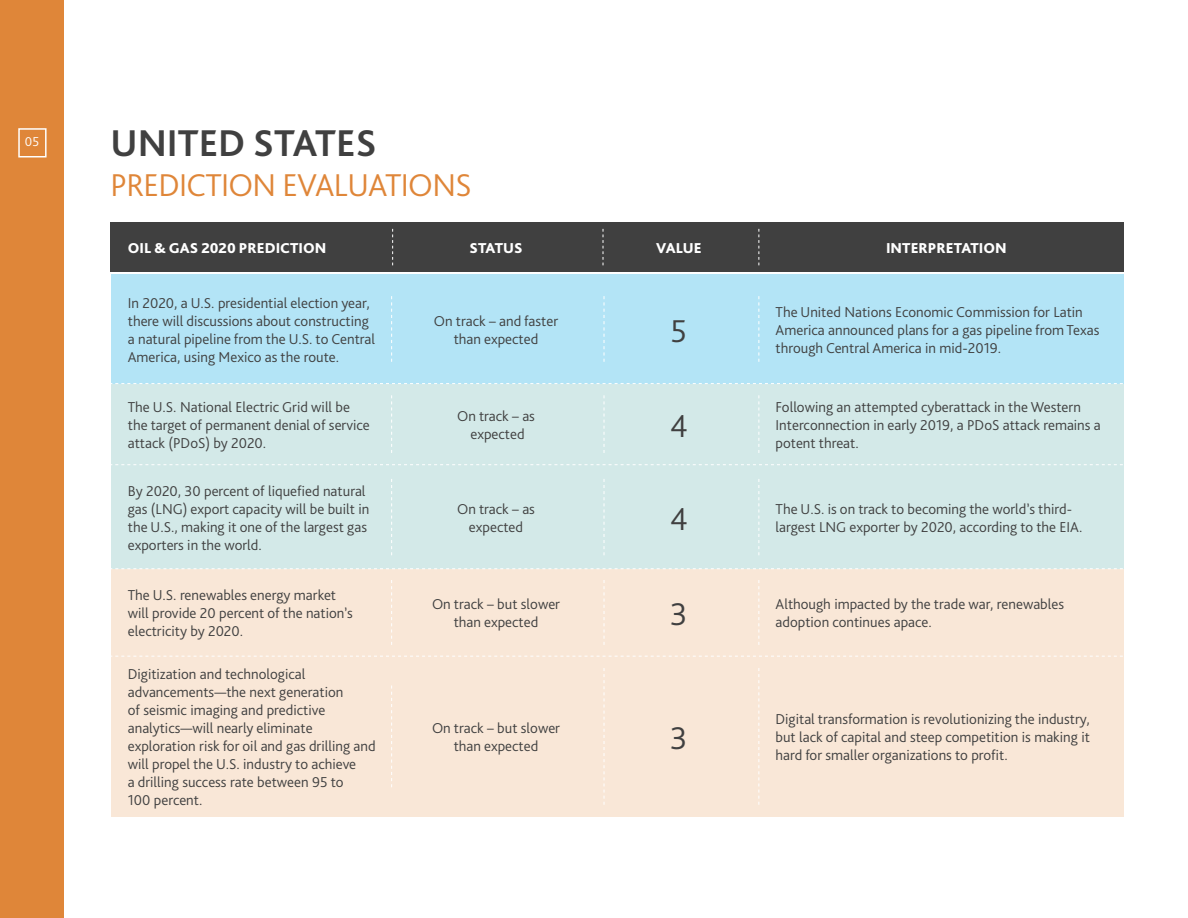
<style>
.page{position:relative;width:1188px;height:918px;background:#fff}
.page>*{position:absolute;margin:0;border:0;box-sizing:border-box;transform-origin:0 0}
.t1{font:700 39px "Bliss Pro";color:#404040}
.t2{font:300 33px "Bliss Pro";letter-spacing:-.02em;color:#df8639}
.t3{font:300 33px "Bliss Pro";color:#404040}
.t4{font:300 15px/18px "Bliss Pro";color:#404040}
.t5{font:800 15px "Bliss Pro";color:#fff}
.t6{font:300 13.5px "Bliss Pro";color:#fff}
</style>
<div class="page">
<div style="left:111px;top:274px;width:1013px;height:110px;background:#b3e4f6"></div>
<div style="left:111px;top:465px;width:1013px;height:104px;background:#d3e9e8"></div>
<svg style="left:391px;top:296px;width:1px;height:66px"></svg>
<svg style="left:391px;top:479px;width:1px;height:76px"></svg>
<svg style="left:604px;top:296px;width:1px;height:66px"></svg>
<svg style="left:604px;top:479px;width:1px;height:76px"></svg>
<svg style="left:758px;top:296px;width:1px;height:66px"></svg>
<svg style="left:758px;top:479px;width:1px;height:76px"></svg>
<div style="left:111px;top:384px;width:1013px;height:80px;background:#d3e9e8"></div>
<svg style="left:391px;top:395px;width:1px;height:58px"></svg>
<svg style="left:604px;top:395px;width:1px;height:58px"></svg>
<svg style="left:758px;top:395px;width:1px;height:58px"></svg>
<div style="left:111px;top:569px;width:1013px;height:87px;background:#f9e7d7"></div>
<div style="left:111px;top:656px;width:1013px;height:161px;background:#f9e7d7"></div>
<svg style="left:391px;top:580px;width:1px;height:65px"></svg>
<svg style="left:391px;top:686px;width:1px;height:101px"></svg>
<svg style="left:604px;top:580px;width:1px;height:65px"></svg>
<svg style="left:604px;top:668px;width:1px;height:137px"></svg>
<svg style="left:758px;top:580px;width:1px;height:65px"></svg>
<svg style="left:758px;top:668px;width:1px;height:137px"></svg>
<div style="left:111px;top:222px;width:1013px;height:50px;background:#404040"></div>
<svg style="left:392px;top:229px;width:1px;height:36px"></svg>
<svg style="left:603px;top:229px;width:1px;height:36px"></svg>
<svg style="left:758px;top:229px;width:1px;height:36px"></svg>
<svg style="left:111px;top:383px;width:1012px;height:1px"></svg>
<svg style="left:112px;top:464px;width:1011px;height:1px"></svg>
<svg style="left:111px;top:568px;width:1012px;height:1px"></svg>
<svg style="left:111px;top:656px;width:1012px;height:1px"></svg>
<div style="left:0;top:0;width:64px;height:918px;background:#df8639"></div>
<div style="left:18px;top:128px;width:29px;height:29px;border:2px solid #fff"></div>
<p class="t6" style="left:25px;top:133px;width:16px">05</p>
<h1 class="t1" style="left:111px;top:119px;width:267px">UNITED STATES</h1>
<h2 class="t2" style="left:111px;top:164px;width:363px">PREDICTION EVALUATIONS</h2>
<p class="t5" style="left:128px;top:238px;width:200px">OIL &amp; GAS 2020 PREDICTION</p>
<p class="t5" style="left:470px;top:238px;width:54px">STATUS</p>
<p class="t5" style="left:656px;top:238px;width:47px">VALUE</p>
<p class="t5" style="left:886px;top:238px;width:122px">INTERPRETATION</p>
<p class="t4" style="left:128px;top:293px;width:249px">In 2020, a U.S. presidential election year, there will discussions about constructing a natural pipeline from the U.S. to Central America, using Mexico as the route.</p>
<p class="t4" style="left:434px;top:311px;width:126px;text-align:center">On track – and faster than expected</p>
<h2 class="t3" style="left:671px;top:310px;width:18px">5</h2>
<p class="t4" style="left:128px;top:398px;width:243px">The U.S. National Electric Grid will be the target of permanent denial of service attack (PDoS) by 2020.</p>
<p class="t4" style="left:457px;top:407px;width:79px;text-align:center">On track – as expected</p>
<h2 class="t3" style="left:670px;top:405px;width:20px">4</h2>
<p class="t4" style="left:128px;top:481px;width:243px">By 2020, 30 percent of liquefied natural gas (LNG) export capacity will be built in the U.S., making it one of the largest gas exporters in the world.</p>
<p class="t4" style="left:128px;top:586px;width:227px">The U.S. renewables energy market will provide 20 percent of the nation’s electricity by 2020.</p>
<p class="t4" style="left:128px;top:665px;width:249px">Digitization and technological advancements—the next generation<br>of seismic imaging and predictive analytics—will nearly eliminate exploration risk for oil and gas drilling and will propel the U.S. industry to achieve<br>a drilling success rate between 95 to<br>100 percent.</p>
<p class="t4" style="left:457px;top:499px;width:79px;text-align:center">On track – as expected</p>
<p class="t4" style="left:432px;top:595px;width:130px;text-align:center">On track – but slower than expected</p>
<p class="t4" style="left:432px;top:719px;width:130px;text-align:center">On track – but slower than expected</p>
<h2 class="t3" style="left:670px;top:498px;width:20px">4</h2>
<h2 class="t3" style="left:670px;top:594px;width:19px">3</h2>
<h2 class="t3" style="left:670px;top:717px;width:19px">3</h2>
<p class="t4" style="left:776px;top:302px;width:325px">The United Nations Economic Commission for Latin<br>America announced plans for a gas pipeline from Texas through Central America in mid-2019.</p>
<p class="t4" style="left:776px;top:398px;width:327px">Following an attempted cyberattack in the Western<br>Interconnection in early 2019, a PDoS attack remains a potent threat.</p>
<p class="t4" style="left:776px;top:499px;width:308px">The U.S. is on track to becoming the world’s third&shy;largest LNG exporter by 2020, according to the EIA.</p>
<p class="t4" style="left:776px;top:595px;width:290px">Although impacted by the trade war, renewables adoption continues apace.</p>
<p class="t4" style="left:776px;top:710px;width:316px;text-align:justify">Digital transformation is revolutionizing the industry, but lack of capital and steep competition is making it hard for smaller organizations to profit.</p>
</div>
